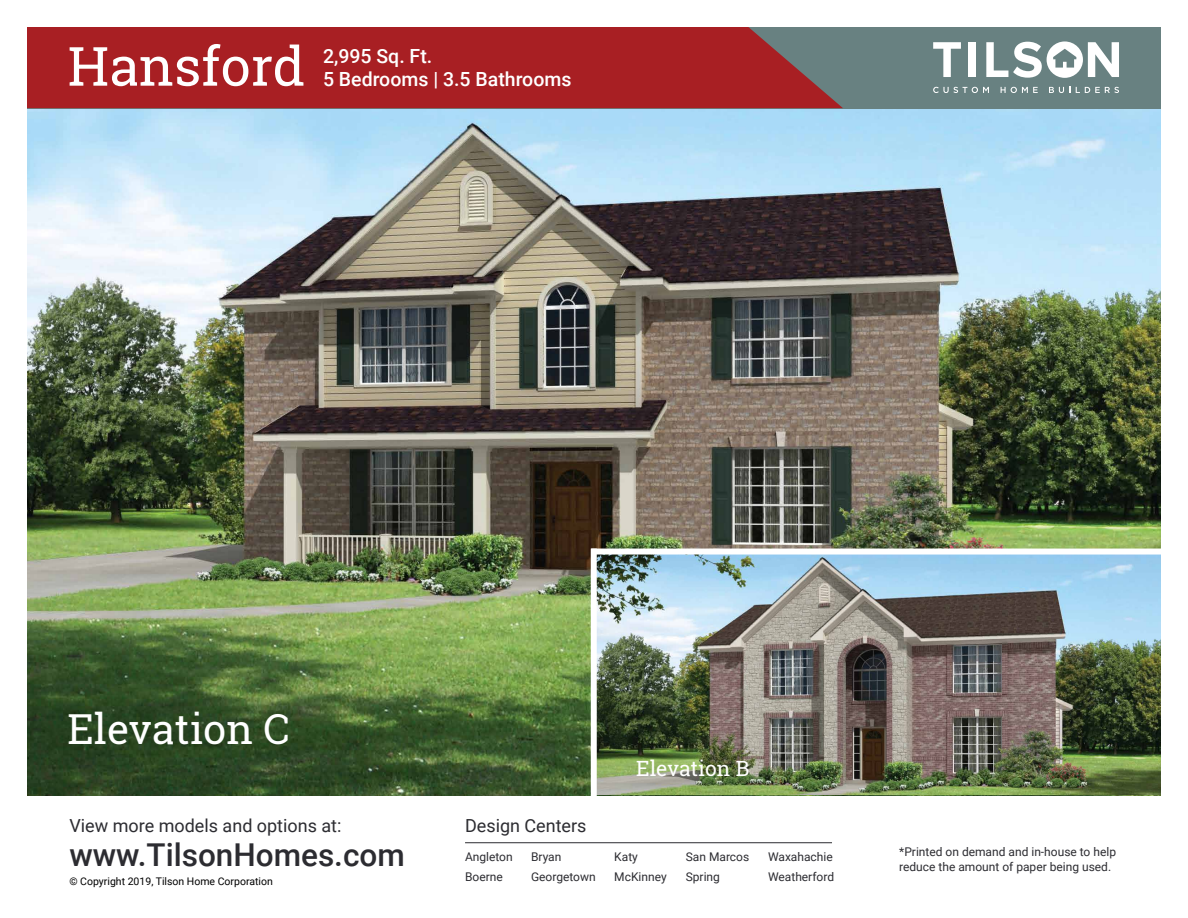
<style>
.page{position:relative;width:1188px;height:918px;background:#fff}
.page>*{position:absolute;margin:0;border:0;box-sizing:border-box;transform-origin:0 0}
.t1{font:54px "Roboto Slab";color:#fff}
.t2{font:41.4px "Roboto Slab";color:#fff}
.t3{font:500 31.5px "Roboto";color:#2c2c31}
.t4{font:21px "Roboto Slab";color:#fff}
.t5{font:500 19.5px/23.4px "Roboto";color:#fff}
.t6{font:18px "Roboto";color:#2c2c31}
.t7{font:12px/19.5px "Roboto";color:#2c2c31}
.t8{font:10.5px "Roboto";color:#010101}
</style>
<div class="page">
<img style="left:27px;top:108px;width:1134px;height:687px">
<img style="left:597px;top:555px;width:564px;height:240px">
<hr style="left:465px;top:842px;width:367px;height:1px;background:#2c2c31">
<div style="left:591px;top:549px;width:587px;height:6px;background:#fff"></div>
<div style="left:591px;top:549px;width:6px;height:254px;background:#fff"></div>
<div style="left:0;top:27px;width:1188px;height:81px;background:#688181"></div>
<div style="left:26px;top:27px;width:817px;height:81px;background:#a81f23"></div>
<svg style="left:933px;top:42px;width:28px;height:35px"></svg>
<div style="left:969px;top:42px;width:7px;height:35px;background:#fff"></div>
<svg style="left:986px;top:41px;width:133px;height:37px"></svg>
<svg style="left:933px;top:87px;width:56px;height:6px"></svg>
<svg style="left:1001px;top:87px;width:37px;height:6px"></svg>
<svg style="left:1049px;top:87px;width:21px;height:6px"></svg>
<svg style="left:1076px;top:87px;width:43px;height:6px"></svg>
<div style="left:0;top:0;width:26px;height:918px;background:#fff"></div>
<div style="left:1162px;top:0;width:26px;height:918px;background:#fff"></div>
<h1 class="t1" style="left:68px;top:29px;width:239px">Hansford</h1>
<h3 class="t5" style="left:323px;top:44px;width:250px">2,995 Sq. Ft.<br>5 Bedrooms | 3.5 Bathrooms</h3>
<h2 class="t2" style="left:68px;top:700px;width:224px">Elevation C</h2>
<h3 class="t4" style="left:636px;top:754px;width:115px">Elevation B</h3>
<h3 class="t6" style="left:69px;top:813px;width:274px">View more models and options at:</h3>
<h3 class="t6" style="left:465px;top:813px;width:123px">Design Centers</h3>
<p class="t7" style="left:465px;top:847px;width:49px">Angleton<br>Boerne</p>
<p class="t7" style="left:531px;top:847px;width:66px">Bryan<br>Georgetown</p>
<p class="t7" style="left:614px;top:847px;width:54px">Katy<br>McKinney</p>
<p class="t7" style="left:686px;top:847px;width:65px">San Marcos<br>Spring</p>
<p class="t7" style="left:768px;top:847px;width:68px">Waxahachie<br>Weatherford</p>
<h3 class="t3" style="left:69px;top:832px;width:337px">www.TilsonHomes.com</h3>
<p class="t8" style="left:69px;top:874px;width:205px">© Copyright 2019, Tilson Home Corporation</p>
<p class="t7" style="left:899px;top:844px;width:218px;line-height:15px">*Printed on demand and in-house to help reduce the amount of paper being used.</p>
</div>
